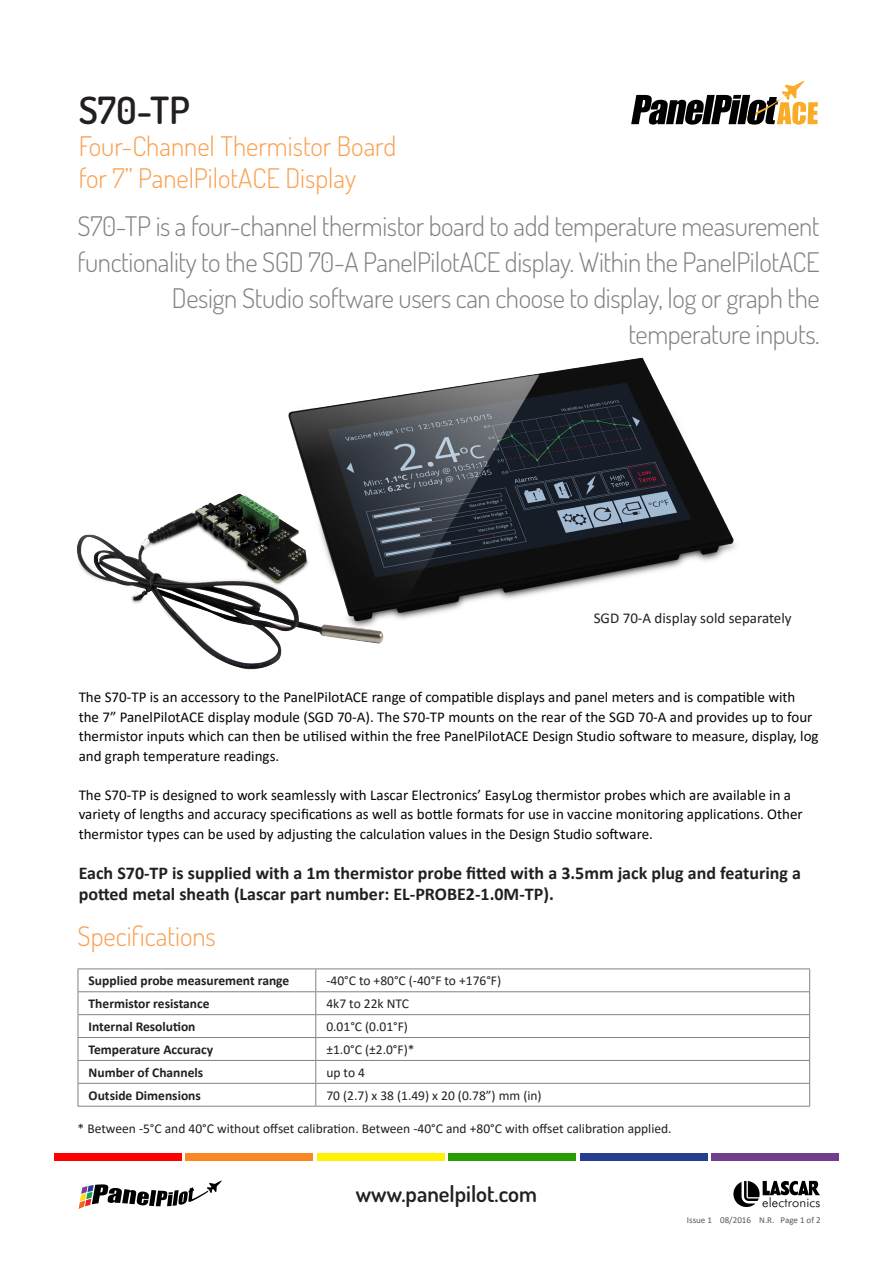
<style>
.page{position:relative;width:893px;height:1263px;background:#fff}
.page>*{position:absolute;margin:0;border:0;box-sizing:border-box;transform-origin:0 0}
.t1{font:600 37.5px "Dosis";color:#231f20}
.t2{font:300 27px/36px "Dosis";letter-spacing:-.015em;color:#808285;text-align:right}
.t3{font:300 27px/32.4px "Dosis";color:#faa04f}
.t4{font:600 22.5px "Dosis";color:#231f20}
.t5{font:700 18px/21.6px "Calibri";color:#231f20}
.t6{font:15px/19.5px "Calibri";color:#040503}
.t7{font:15px "Calibri";color:#231f20}
.t8{font:13.5px "Calibri";color:#231f20}
.Lascar_table_-_left{font:700 13.5px "Calibri";color:#231f20}
.t9{font:300 12.9px "Futura BT";letter-spacing:.01em;color:#000}
.t10{font:9px "Calibri";color:#57585a}
</style>
<div class="page">
<div style="left:54px;top:1153px;width:128px;height:8px;background:#f00"></div>
<div style="left:448px;top:1153px;width:128px;height:8px;background:#269e00"></div>
<div style="left:185px;top:1153px;width:128px;height:8px;background:#f98823"></div>
<div style="left:580px;top:1153px;width:128px;height:8px;background:#253f8e"></div>
<div style="left:317px;top:1153px;width:128px;height:8px;background:#fff101"></div>
<div style="left:711px;top:1153px;width:128px;height:8px;background:#713e8d"></div>
<svg style="left:733px;top:1181px;width:87px;height:26px"></svg>
<svg style="left:79px;top:1180px;width:143px;height:29px"></svg>
<svg style="left:631px;top:80px;width:186px;height:44px"></svg>
<hr style="left:78px;top:968px;width:238px;height:1px;background:#808285">
<hr style="left:316px;top:968px;width:494px;height:1px;background:#808285">
<hr style="left:78px;top:991px;width:238px;height:1px;background:#808285">
<hr style="left:78px;top:1014px;width:238px;height:1px;background:#808285">
<hr style="left:316px;top:991px;width:494px;height:1px;background:#808285">
<hr style="left:316px;top:1014px;width:494px;height:1px;background:#808285">
<hr style="left:78px;top:1037px;width:238px;height:1px;background:#808285">
<hr style="left:316px;top:1037px;width:494px;height:1px;background:#808285">
<hr style="left:78px;top:1060px;width:238px;height:1px;background:#808285">
<hr style="left:316px;top:1060px;width:494px;height:1px;background:#808285">
<svg style="left:78px;top:969px;width:1px;height:137px"></svg>
<hr style="left:78px;top:1083px;width:238px;height:1px;background:#808285">
<hr style="left:78px;top:1106px;width:238px;height:1px;background:#808285">
<svg style="left:315px;top:969px;width:1px;height:137px"></svg>
<svg style="left:809px;top:969px;width:1px;height:137px"></svg>
<hr style="left:316px;top:1083px;width:494px;height:1px;background:#808285">
<hr style="left:316px;top:1106px;width:494px;height:1px;background:#808285">
<img style="left:77px;top:357px;width:659px;height:313px">
<h1 class="t1" style="left:79px;top:85px;width:113px">S70-TP</h1>
<h2 class="t3" style="left:79px;top:129px;width:319px">Four-Channel Thermistor Board for 7” PanelPilotACE Display</h2>
<p class="t2" style="left:78px;top:207px;width:744px">S70-TP is a four-channel thermistor board to add temperature measurement functionality to the SGD 70-A PanelPilotACE display. Within the PanelPilotACE Design Studio software users can choose to display, log or graph the temperature inputs.</p>
<p class="t7" style="left:594px;top:608px;width:199px">SGD 70-A display sold separately</p>
<p class="t6" style="left:79px;top:687px;width:741px">The S70-TP is an accessory to the PanelPilotACE range of compatible displays and panel meters and is compatible with the 7” PanelPilotACE display module (SGD 70-A). The S70-TP mounts on the rear of the SGD 70-A and provides up to four thermistor inputs which can then be utilised within the free PanelPilotACE Design Studio software to measure, display, log and graph temperature readings.</p>
<p class="t6" style="left:79px;top:784px;width:726px">The S70-TP is designed to work seamlessly with Lascar Electronics’ EasyLog thermistor probes which are available in a variety of lengths and accuracy specifications as well as bottle formats for use in vaccine monitoring applications. Other thermistor types can be used by adjusting the calculation values in the Design Studio software.</p>
<p class="t5" style="left:79px;top:861px;width:724px">Each S70-TP is supplied with a 1m thermistor probe fitted with a 3.5mm jack plug and featuring a potted metal sheath (Lascar part number: EL-PROBE2-1.0M-TP).</p>
<p class="t3" style="left:78px;top:919px;width:140px">Specifications</p>
<p class="Lascar_table_-_left" style="left:89px;top:971px;width:202px">Supplied probe measurement range</p>
<p class="t8" style="left:326px;top:971px;width:176px">-40°C to +80°C (-40°F to +176°F)</p>
<p class="Lascar_table_-_left" style="left:89px;top:994px;width:122px">Thermistor resistance</p>
<p class="t8" style="left:326px;top:994px;width:84px">4k7 to 22k NTC</p>
<p class="Lascar_table_-_left" style="left:89px;top:1017px;width:108px">Internal Resolution</p>
<p class="t8" style="left:326px;top:1017px;width:83px">0.01°C (0.01°F)</p>
<p class="Lascar_table_-_left" style="left:89px;top:1040px;width:126px">Temperature Accuracy</p>
<p class="t8" style="left:326px;top:1040px;width:90px">±1.0°C (±2.0°F)*</p>
<p class="Lascar_table_-_left" style="left:89px;top:1063px;width:116px">Number of Channels</p>
<p class="t8" style="left:326px;top:1063px;width:40px">up to 4</p>
<p class="Lascar_table_-_left" style="left:89px;top:1086px;width:114px">Outside Dimensions</p>
<p class="t8" style="left:326px;top:1086px;width:217px">70 (2.7) x 38 (1.49) x 20 (0.78”) mm (in)</p>
<p class="t8" style="left:78px;top:1119px;width:596px">* Between -5°C and 40°C without offset calibration. Between -40°C and +80°C with offset calibration applied.</p>
<p class="t4" style="left:356px;top:1179px;width:183px">www.panelpilot.com</p>
<p class="t9" style="left:762px;top:1194px;width:60px">electronics</p>
<p class="t10" style="left:687px;top:1213px;width:135px">Issue 1 08/2016 N.R. Page 1 of 2</p>
</div>
